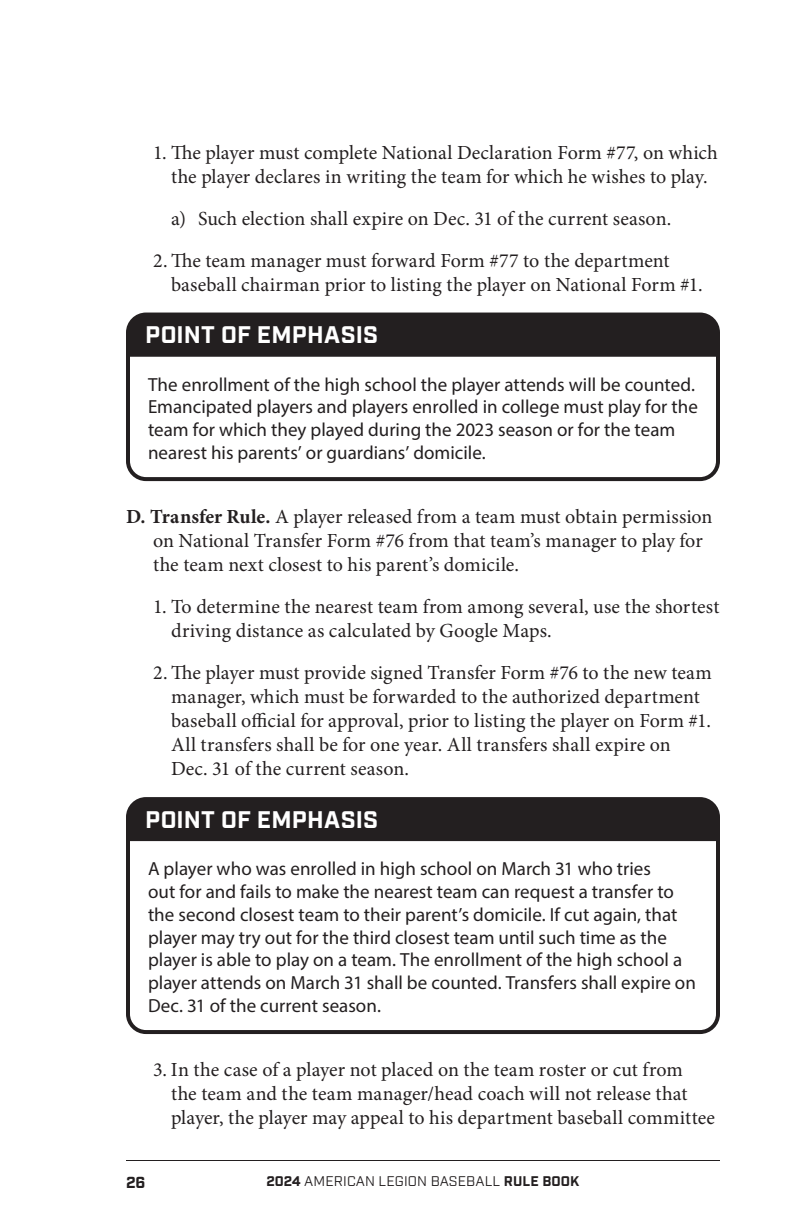
<style>
.page{position:relative;width:792px;height:1224px;background:#fff}
.page>*{position:absolute;margin:0;border:0;box-sizing:border-box;transform-origin:0 0}
.Graphic_Header{font:700 24px "Industry";letter-spacing:.005em;color:#fff}
.Rule_-_1{font:20px/24px "Minion Pro";letter-spacing:.005em;color:#231f20}
.Rule_-_A{font:20px/24px "Minion Pro";color:#231f20}
.Rule_-_a{font:20px "Minion Pro";letter-spacing:.005em;color:#231f20}
.Graphic_Body{font:19px/22.8px "Myriad Pro";color:#231f20}
.t1{font:700 16px "Industry";color:#231f20}
.t2{font:14px "Industry";letter-spacing:.01em;color:#231f20}
.s1{font-weight:700}
</style>
<div class="page">
<hr style="left:126px;top:1160px;width:594px;height:1px;background:#231f20">
<svg style="left:126px;top:359px;width:594px;height:123px"></svg>
<svg style="left:126px;top:312px;width:594px;height:47px;background:#312d2e"></svg>
<svg style="left:126px;top:843px;width:594px;height:192px"></svg>
<svg style="left:126px;top:797px;width:594px;height:46px;background:#2d2a2b"></svg>
<p class="Rule_-_1" style="left:153px;top:140px;width:566px;text-align:center">1. The player must complete National Declaration Form #77, on which the player declares in writing the team for which he wishes to play.</p>
<p class="Rule_-_a" style="left:171px;top:205px;width:500px">a) Such election shall expire on Dec. 31 of the current season.</p>
<p class="Rule_-_1" style="left:171px;top:248px;width:531px;text-indent:-18px">2. The team manager must forward Form #77 to the department baseball chairman prior to listing the player on National Form #1.</p>
<p class="Graphic_Header" style="left:145px;top:320px;width:235px">POINT OF EMPHASIS</p>
<p class="Graphic_Body" style="left:148px;top:373px;width:551px">The enrollment of the high school the player attends will be counted.<br>Emancipated players and players enrolled in college must play for the team for which they played during the 2023 season or for the team nearest his parents’ or guardians’ domicile.</p>
<p class="Rule_-_A" style="left:153px;top:505px;width:561px;text-indent:-27px"><span class="s1">D. Transfer Rule.</span> A player released from a team must obtain permission on National Transfer Form #76 from that team’s manager to play for the team next closest to his parent’s domicile.</p>
<p class="Rule_-_1" style="left:171px;top:595px;width:550px;text-indent:-18px">1. To determine the nearest team from among several, use the shortest driving distance as calculated by Google Maps.</p>
<p class="Rule_-_1" style="left:171px;top:661px;width:542px;text-indent:-18px">2. The player must provide signed Transfer Form #76 to the new team manager, which must be forwarded to the authorized department baseball official for approval, prior to listing the player on Form #1.<br>All transfers shall be for one year. All transfers shall expire on<br>Dec. 31 of the current season.</p>
<p class="Graphic_Header" style="left:145px;top:805px;width:235px">POINT OF EMPHASIS</p>
<p class="Graphic_Body" style="left:148px;top:857px;width:550px">A player who was enrolled in high school on March 31 who tries<br>out for and fails to make the nearest team can request a transfer to the second closest team to their parent’s domicile. If cut again, that player may try out for the third closest team until such time as the player is able to play on a team. The enrollment of the high school a player attends on March 31 shall be counted. Transfers shall expire on Dec. 31 of the current season.</p>
<p class="Rule_-_1" style="left:171px;top:1058px;width:546px;text-indent:-18px">3. In the case of a player not placed on the team roster or cut from<br>the team and the team manager/head coach will not release that player, the player may appeal to his department baseball committee</p>
<p class="t1" style="left:126px;top:1173px;width:21px">26</p>
<p class="t2" style="left:266px;top:1173px;width:315px"><span class="s1">2024</span> AMERICAN LEGION BASEBALL <span class="s1">RULE BOOK</span></p>
</div>
